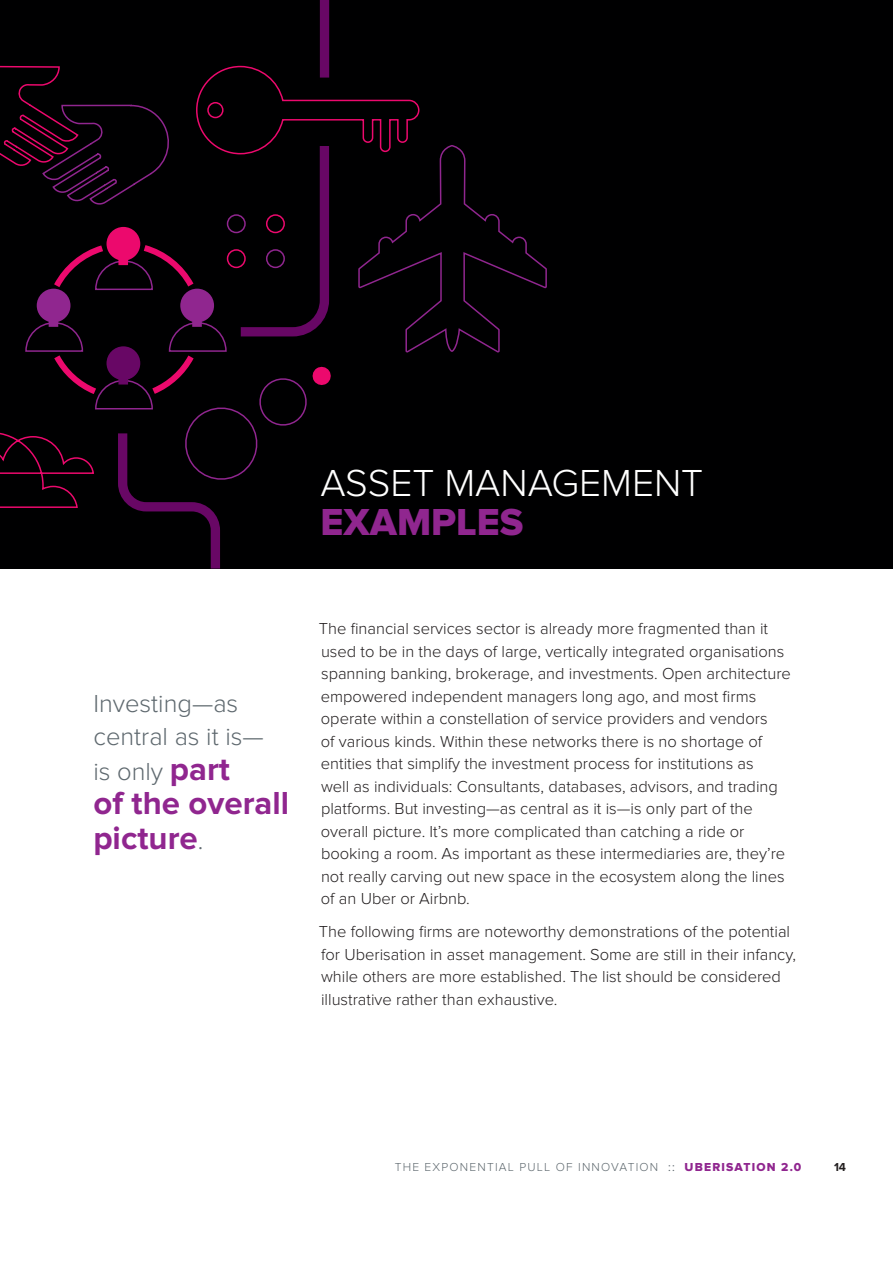
<style>
.page{position:relative;width:893px;height:1263px;background:#fff}
.page>*{position:absolute;margin:0;border:0;box-sizing:border-box;transform-origin:0 0}
.t1{font:300 39px/39px "Proxima Nova";color:#fff}
.t2{font:700 33px/34.5px "Proxima Nova";color:#90268f}
.t3{font:300 25.5px/33.8px "Proxima Nova";color:#5f696f}
.Examples_text{font:300 16.5px/22.5px "Proxima Nova";color:#231f20}
.t4{font:300 12px "Proxima Nova";letter-spacing:.1em;color:#5f696f}
.t5{font:700 12px "Proxima Nova";color:#231f20}
.s1{font-family:"Proxima Nova Extrabld";font-weight:400;color:#90268f}
.s2{font-weight:700;font-size:33px;color:#90268f}
.s3{font-weight:300;font-size:25.5px;color:#5f696f}
.s4{font-weight:400}
</style>
<div class="page">
<div style="left:0;top:0;width:893px;height:568px;background:#000001"></div>
<svg style="left:0;top:0;width:548px;height:569px"></svg>
<div style="left:227px;top:214px;width:19px;height:19px;border:2px solid #90268f;border-radius:50%"></div>
<p class="t1" style="left:320px;top:464px;width:384px">ASSET MANAGEMENT<br><span class="s1">EXAMPLES</span></p>
<p class="t3" style="left:93px;top:687px;width:172px">Investing—as central as it is— is only <span class="s2">part</span></p>
<p class="t2" style="left:93px;top:787px;width:197px">of the overall picture<span class="s3">.</span></p>
<p class="Examples_text" style="left:319px;top:617px;width:474px">The financial services sector is already more fragmented than it used to be in the days of large, vertically integrated organisations spanning banking, brokerage, and investments. Open architecture empowered independent managers long ago, and most firms operate within a constellation of service providers and vendors<br>of various kinds. Within these networks there is no shortage of entities that simplify the investment process for institutions as<br>well as individuals: Consultants, databases, advisors, and trading platforms. But investing—as central as it is—is only part of the overall picture. It’s more complicated than catching a ride or booking a room. As important as these intermediaries are, they’re not really carving out new space in the ecosystem along the lines of an Uber or Airbnb.</p>
<p class="Examples_text" style="left:319px;top:920px;width:479px">The following firms are noteworthy demonstrations of the potential for Uberisation in asset management. Some are still in their infancy, while others are more established. The list should be considered illustrative rather than exhaustive.</p>
<p class="t4" style="left:395px;top:1160px;width:408px">THE EXPONENTIAL PULL OF INNOVATION <span class="s4">::</span> <span class="s1">UBERISATION 2.0</span></p>
<p class="t5" style="left:834px;top:1160px;width:14px">14</p>
</div>
